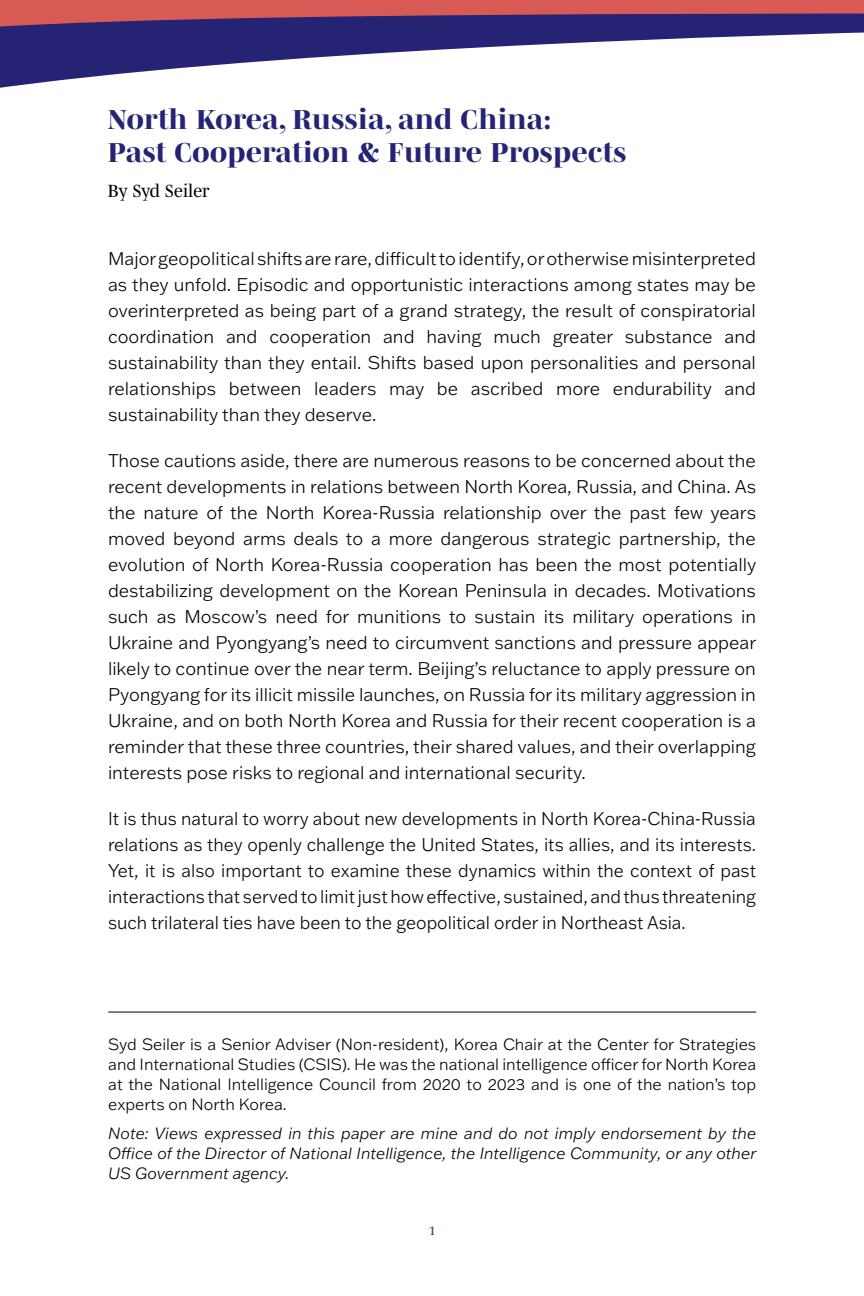
<style>
.page{position:relative;width:864px;height:1296px;background:#fff}
.page>*{position:absolute;margin:0;border:0;box-sizing:border-box;transform-origin:0 0}
.Article_Title{font:800 28px/33.6px "Mencken Std Head";letter-spacing:.01em;color:#262375}
.Body_copy{font:300 18px/26px "Franklin Gothic ATF";color:#000;text-align:justify}
.Author{font:18px "Mencken Std";color:#000}
.About_author{font:300 16px/20px "Franklin Gothic ATF";color:#000;text-align:justify}
.About_author-2{font:italic 300 16px/20px "Franklin Gothic ATF";color:#000;text-align:justify}
.t1{font:14px "Mencken Std";color:#283e95}
</style>
<div class="page">
<svg style="left:0;top:28px;width:864px;height:60px"></svg>
<svg style="left:0;top:0;width:864px;height:28px;background:#904461"></svg>
<hr style="left:108px;top:1012px;width:648px;height:1px;background:#000">
<p class="Article_Title" style="left:108px;top:102px;width:520px">North Korea, Russia, and China:<br>Past Cooperation &amp; Future Prospects</p>
<p class="Author" style="left:108px;top:180px;width:103px">By Syd Seiler</p>
<p class="Body_copy" style="left:108px;top:245px;width:650px">Major geopolitical shifts are rare, difficult to identify, or otherwise misinterpreted as they unfold. Episodic and opportunistic interactions among states may be overinterpreted as being part of a grand strategy, the result of conspiratorial coordination and cooperation and having much greater substance and sustainability than they entail. Shifts based upon personalities and personal relationships between leaders may be ascribed more endurability and sustainability than they deserve.</p>
<p class="Body_copy" style="left:108px;top:447px;width:650px">Those cautions aside, there are numerous reasons to be concerned about the recent developments in relations between North Korea, Russia, and China. As the nature of the North Korea-Russia relationship over the past few years moved beyond arms deals to a more dangerous strategic partnership, the evolution of North Korea-Russia cooperation has been the most potentially destabilizing development on the Korean Peninsula in decades. Motivations such as Moscow’s need for munitions to sustain its military operations in Ukraine and Pyongyang’s need to circumvent sanctions and pressure appear likely to continue over the near term. Beijing’s reluctance to apply pressure on Pyongyang for its illicit missile launches, on Russia for its military aggression in Ukraine, and on both North Korea and Russia for their recent cooperation is a reminder that these three countries, their shared values, and their overlapping interests pose risks to regional and international security.</p>
<p class="Body_copy" style="left:108px;top:805px;width:650px">It is thus natural to worry about new developments in North Korea-China-Russia relations as they openly challenge the United States, its allies, and its interests.<br>Yet, it is also important to examine these dynamics within the context of past interactions that served to limit just how effective, sustained, and thus threatening such trilateral ties have been to the geopolitical order in Northeast Asia.</p>
<p class="About_author" style="left:108px;top:1034px;width:650px">Syd Seiler is a Senior Adviser (Non-resident), Korea Chair at the Center for Strategies and International Studies (CSIS). He was the national intelligence officer for North Korea at the National Intelligence Council from 2020 to 2023 and is one of the nation’s top experts on North Korea.</p>
<p class="About_author-2" style="left:108px;top:1123px;width:650px">Note: Views expressed in this paper are mine and do not imply endorsement by the Office of the Director of National Intelligence, the Intelligence Community, or any other US Government agency.</p>
<p class="t1" style="left:428px;top:1222px;width:9px">1</p>
</div>
